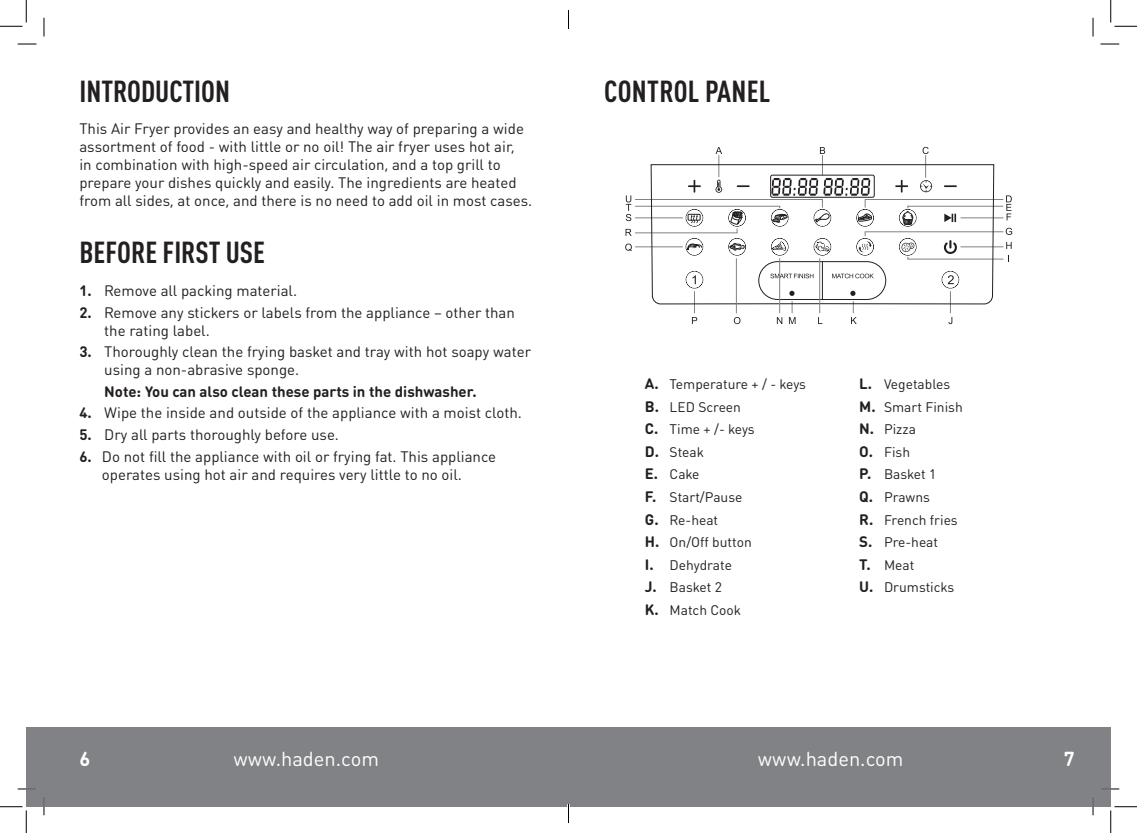
<style>
.page{position:relative;width:1137px;height:833px;background:#fff}
.page>*{position:absolute;margin:0;border:0;box-sizing:border-box;transform-origin:0 0}
.t1{font:700 condensed 30px "DINOT";color:#231f20}
.t2{font:20px "DIN Round Pro";color:#fff}
.t3{font:700 20px "DIN Round Pro";color:#fff}
.t4{font:15px/18px "DIN Round Pro";color:#231f20}
.t5{font:700 15px "DIN Round Pro";color:#231f20}
.t6{font:13.75px "DIN Round Pro";color:#231f20}
.s1{font-weight:700}
.s2{font-weight:700;font-size:15px}
</style>
<div class="page">
<div style="left:26px;top:726px;width:542px;height:80px;background:#808285"></div>
<div style="left:568px;top:726px;width:543px;height:80px;background:#808285"></div>
<svg style="left:651px;top:262px;width:343px;height:42px"></svg>
<svg style="left:941px;top:271px;width:18px;height:53px"></svg>
<svg style="left:686px;top:271px;width:17px;height:53px"></svg>
<div style="left:758px;top:261px;width:128px;height:39px;border:1px solid #231f20;border-radius:19px"></div>
<svg style="left:770px;top:273px;width:43px;height:5px"></svg>
<svg style="left:832px;top:273px;width:42px;height:5px"></svg>
<svg style="left:789px;top:290px;width:6px;height:34px"></svg>
<svg style="left:850px;top:290px;width:7px;height:34px"></svg>
<hr style="left:822px;top:261px;width:1px;height:38px;background:#231f20">
<hr style="left:819px;top:258px;width:1px;height:55px;background:#808285">
<hr style="left:779px;top:258px;width:1px;height:55px;background:#808285">
<svg style="left:777px;top:317px;width:5px;height:7px"></svg>
<hr style="left:736px;top:258px;width:1px;height:55px;background:#808285">
<svg style="left:734px;top:317px;width:6px;height:7px"></svg>
<svg style="left:625px;top:147px;width:387px;height:115px"></svg>
<svg style="left:18px;top:43px;width:18px;height:2px"></svg>
<svg style="left:1100px;top:43px;width:19px;height:2px"></svg>
<svg style="left:18px;top:788px;width:18px;height:1px"></svg>
<svg style="left:1101px;top:788px;width:18px;height:1px"></svg>
<svg style="left:43px;top:18px;width:2px;height:18px"></svg>
<svg style="left:43px;top:797px;width:2px;height:17px"></svg>
<svg style="left:1092px;top:18px;width:2px;height:18px"></svg>
<svg style="left:1092px;top:797px;width:2px;height:17px"></svg>
<svg style="left:0;top:0;width:27px;height:27px"></svg>
<svg style="left:0;top:806px;width:27px;height:26px"></svg>
<svg style="left:1110px;top:0;width:27px;height:27px"></svg>
<svg style="left:1110px;top:806px;width:27px;height:26px"></svg>
<svg style="left:568px;top:10px;width:1px;height:19px"></svg>
<svg style="left:568px;top:804px;width:1px;height:18px"></svg>
<p class="t1" style="left:79px;top:70px;width:152px">INTRODUCTION</p>
<p class="t4" style="left:79px;top:118px;width:454px">This Air Fryer provides an easy and healthy way of preparing a wide assortment of food - with little or no oil! The air fryer uses hot air,<br>in combination with high-speed air circulation, and a top grill to prepare your dishes quickly and easily. The ingredients are heated from all sides, at once, and there is no need to add oil in most cases.</p>
<p class="t1" style="left:79px;top:230px;width:187px">BEFORE FIRST USE</p>
<p class="t4" style="left:79px;top:281px;width:219px"><span class="s1">1.</span> Remove all packing material.</p>
<p class="t4" style="left:104px;top:302px;width:412px;text-indent:-25px"><span class="s1">2.</span> Remove any stickers or labels from the appliance – other than the rating label.</p>
<p class="t4" style="left:104px;top:342px;width:428px;text-indent:-25px"><span class="s1">3.</span> Thoroughly clean the frying basket and tray with hot soapy water using a non-abrasive sponge.</p>
<p class="t5" style="left:104px;top:380px;width:374px">Note: You can also clean these parts in the dishwasher.</p>
<p class="t4" style="left:79px;top:403px;width:444px"><span class="s1">4.</span> Wipe the inside and outside of the appliance with a moist cloth.</p>
<p class="t4" style="left:79px;top:424px;width:261px"><span class="s1">5.</span> Dry all parts thoroughly before use.</p>
<p class="t4" style="left:102px;top:446px;width:396px;text-indent:-22px"><span class="s1">6.</span> Do not fill the appliance with oil or frying fat. This appliance operates using hot air and requires very little to no oil.</p>
<p class="t1" style="left:604px;top:70px;width:168px">CONTROL PANEL</p>
<p class="t6" style="left:645px;top:375px;width:163px"><span class="s2">A.</span> Temperature + / - keys</p>
<p class="t6" style="left:645px;top:397px;width:98px"><span class="s2">B.</span> LED Screen</p>
<p class="t6" style="left:645px;top:420px;width:111px"><span class="s2">C.</span> Time + /- keys</p>
<p class="t6" style="left:645px;top:442px;width:61px"><span class="s2">D.</span> Steak</p>
<p class="t6" style="left:645px;top:465px;width:56px"><span class="s2">E.</span> Cake</p>
<p class="t6" style="left:645px;top:487px;width:99px"><span class="s2">F.</span> Start/Pause</p>
<p class="t6" style="left:645px;top:510px;width:75px"><span class="s2">G.</span> Re-heat</p>
<p class="t6" style="left:645px;top:532px;width:109px"><span class="s2">H.</span> On/Off button</p>
<p class="t6" style="left:645px;top:555px;width:89px"><span class="s2">I.</span> Dehydrate</p>
<p class="t6" style="left:645px;top:577px;width:79px"><span class="s2">J.</span> Basket 2</p>
<p class="t6" style="left:645px;top:600px;width:98px"><span class="s2">K.</span> Match Cook</p>
<p class="t6" style="left:859px;top:375px;width:93px"><span class="s2">L.</span> Vegetables</p>
<p class="t6" style="left:859px;top:397px;width:105px"><span class="s2">M.</span> Smart Finish</p>
<p class="t6" style="left:859px;top:420px;width:58px"><span class="s2">N.</span> Pizza</p>
<p class="t6" style="left:859px;top:442px;width:52px"><span class="s2">O.</span> Fish</p>
<p class="t6" style="left:859px;top:465px;width:79px"><span class="s2">P.</span> Basket 1</p>
<p class="t6" style="left:859px;top:487px;width:72px"><span class="s2">Q.</span> Prawns</p>
<p class="t6" style="left:859px;top:510px;width:100px"><span class="s2">R.</span> French fries</p>
<p class="t6" style="left:859px;top:532px;width:80px"><span class="s2">S.</span> Pre-heat</p>
<p class="t6" style="left:859px;top:555px;width:57px"><span class="s2">T.</span> Meat</p>
<p class="t6" style="left:859px;top:577px;width:96px"><span class="s2">U.</span> Drumsticks</p>
<h2 class="t3" style="left:79px;top:744px;width:12px">6</h2>
<h2 class="t2" style="left:233px;top:744px;width:147px">www.haden.com</h2>
<h2 class="t2" style="left:758px;top:744px;width:147px">www.haden.com</h2>
<h2 class="t3" style="left:1064px;top:744px;width:12px">7</h2>
</div>
